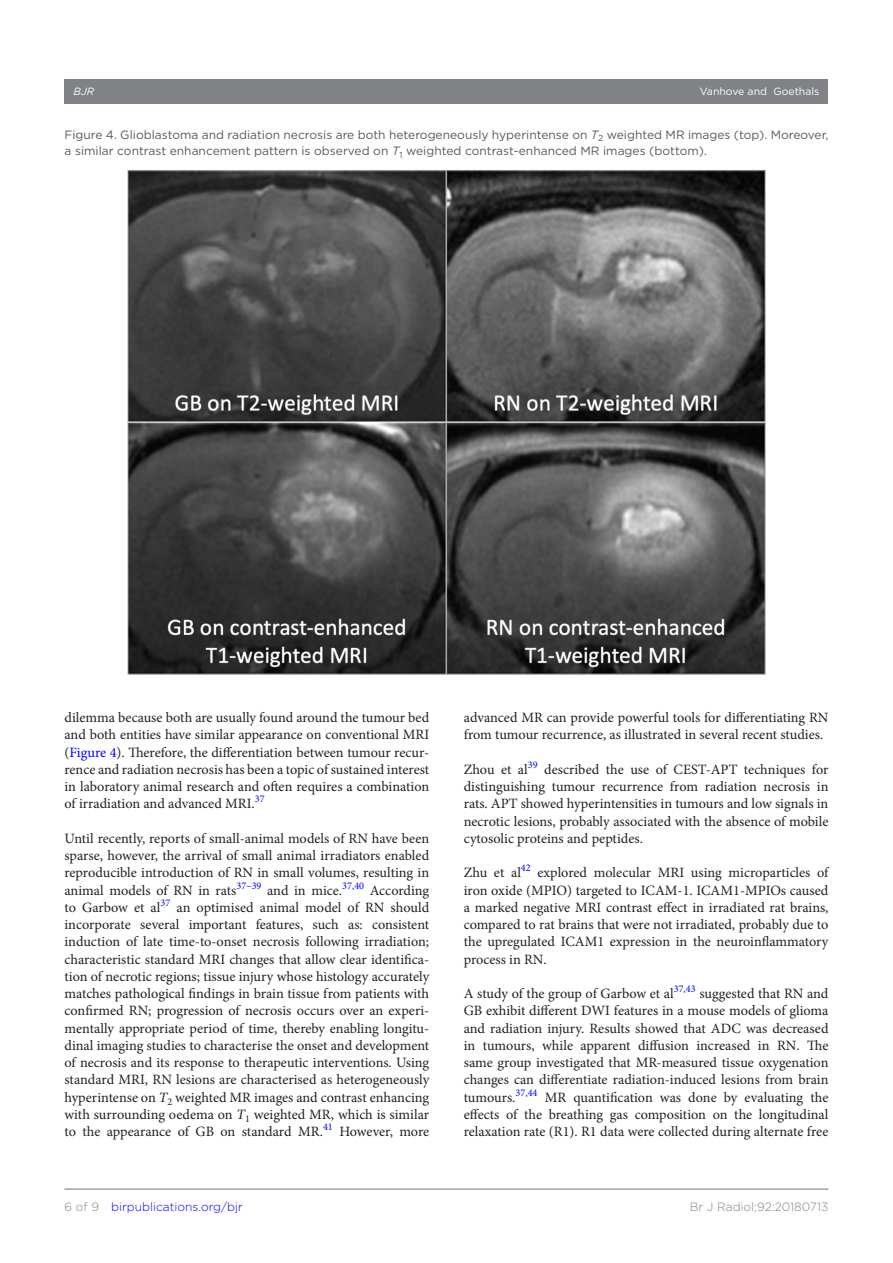
<style>
.page{position:relative;width:893px;height:1263px;background:#fff}
.page>*{position:absolute;margin:0;border:0;box-sizing:border-box;transform-origin:0 0}
.t1{font:14.25px/17.2px "Minion Pro";color:#231f20;text-align:justify}
.t2{font:12px/16.5px "Gotham";color:#57585a}
.t3{font:300 12px "Gotham";color:#00f}
.t4{font:300 12px "Gotham";color:#808285}
.t5{font:10.5px "Gotham";color:#fff}
.t6{font:italic 10.5px "Gotham";color:#fff}
.s1{font-style:italic}
.s2{color:#00f}
.s3{color:#808285}
</style>
<div class="page">
<hr style="left:64px;top:1188px;width:764px;height:2px;background:#808285">
<div style="left:64px;top:79px;width:764px;height:24px;background:#808285"></div>
<img style="left:127px;top:169px;width:638px;height:505px">
<p class="t6" style="left:74px;top:85px;width:22px">BJR</p>
<p class="t5" style="left:700px;top:85px;width:121px">Vanhove and Goethals</p>
<p class="t2" style="left:64px;top:126px;width:765px">Figure 4. Glioblastoma and radiation necrosis are both heterogeneously hyperintense on <span class="s1">T</span><sub>2</sub> weighted MR images (top). Moreover, a similar contrast enhancement pattern is observed on <span class="s1">T</span><sub>1</sub> weighted contrast-enhanced MR images (bottom).</p>
<p class="t1" style="left:64px;top:709px;width:366px">dilemma because both are usually found around the tumour bed and both entities have similar appearance on conventional MRI (<span class="s2">Figure 4</span>). Therefore, the differentiation between tumour recur&shy;rence and radiation necrosis has been a topic of sustained interest in laboratory animal research and often requires a combination of irradiation and advanced MRI.<sup>37</sup></p>
<p class="t1" style="left:64px;top:830px;width:366px">Until recently, reports of small-animal models of RN have been sparse, however, the arrival of small animal irradiators enabled reproducible introduction of RN in small volumes, resulting in animal models of RN in rats<sup>37–39</sup> and in mice.<sup>37,40</sup> According to Garbow et al<sup>37</sup> an optimised animal model of RN should incorporate several important features, such as: consistent induction of late time-to-onset necrosis following irradiation; characteristic standard MRI changes that allow clear identifica&shy;tion of necrotic regions; tissue injury whose histology accurately matches pathological findings in brain tissue from patients with confirmed RN; progression of necrosis occurs over an experi&shy;mentally appropriate period of time, thereby enabling longitu&shy;dinal imaging studies to characterise the onset and development of necrosis and its response to therapeutic interventions. Using standard MRI, RN lesions are characterised as heterogeneously hyperintense on <span class="s1">T</span><sub>2</sub> weighted MR images and contrast enhancing with surrounding oedema on <span class="s1">T</span><sub>1</sub> weighted MR, which is similar to the appearance of GB on standard MR.<sup>41</sup> However, more</p>
<p class="t1" style="left:464px;top:709px;width:366px">advanced MR can provide powerful tools for differentiating RN from tumour recurrence, as illustrated in several recent studies.</p>
<p class="t1" style="left:464px;top:761px;width:366px">Zhou et al<sup>39</sup> described the use of CEST-APT techniques for distinguishing tumour recurrence from radiation necrosis in rats. APT showed hyperintensities in tumours and low signals in necrotic lesions, probably associated with the absence of mobile cytosolic proteins and peptides.</p>
<p class="t1" style="left:464px;top:864px;width:366px">Zhu et al<sup>42</sup> explored molecular MRI using microparticles of iron oxide (MPIO) targeted to ICAM-1. ICAM1-MPIOs caused a marked negative MRI contrast effect in irradiated rat brains, compared to rat brains that were not irradiated, probably due to the upregulated ICAM1 expression in the neuroinflammatory process in RN.</p>
<p class="t1" style="left:464px;top:985px;width:366px">A study of the group of Garbow et al<sup>37,43</sup> suggested that RN and GB exhibit different DWI features in a mouse models of glioma and radiation injury. Results showed that ADC was decreased in tumours, while apparent diffusion increased in RN. The same group investigated that MR-measured tissue oxygenation changes can differentiate radiation-induced lesions from brain tumours.<sup>37,44</sup> MR quantification was done by evaluating the effects of the breathing gas composition on the longitudinal relaxation rate (R1). R1 data were collected during alternate free</p>
<p class="t3" style="left:64px;top:1199px;width:180px"><span class="s3">6 of 9</span> birpublications.org/bjr</p>
<p class="t4" style="left:690px;top:1199px;width:140px">Br J Radiol;92:20180713</p>
</div>
